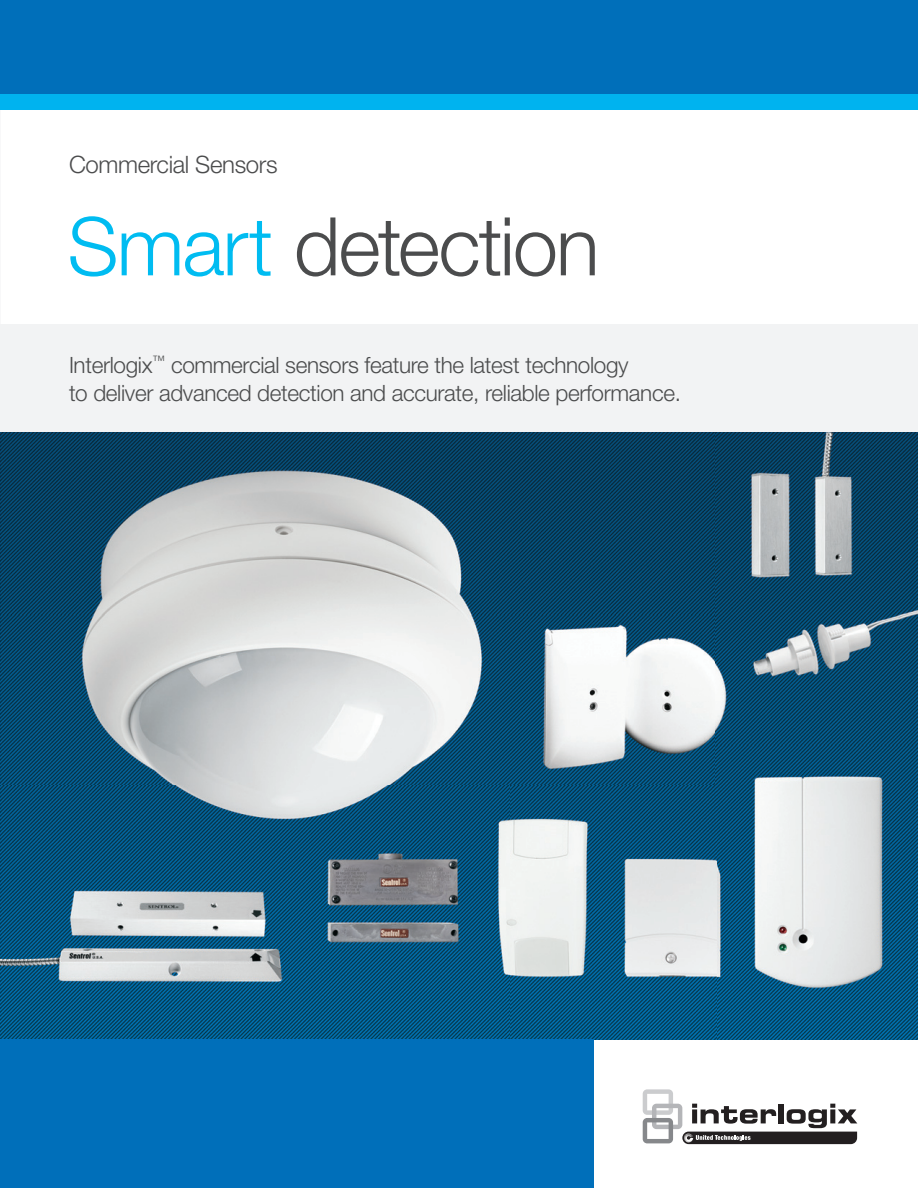
<style>
.page{position:relative;width:918px;height:1188px;background:#fff}
.page>*{position:absolute;margin:0;border:0;box-sizing:border-box;transform-origin:0 0}
.t1{font:300 81px "Helvetica Neue LT Std";letter-spacing:-.025em;color:#4b4c4d}
.t2{font:300 24px "Helvetica Neue LT Std";letter-spacing:-.015em;color:#4b4c4d}
.t3{font:300 22.5px/28.5px "Helvetica Neue LT Std";letter-spacing:-.015em;color:#4b4c4d}
.s1{color:#00bcf1}
</style>
<div class="page">
<div style="left:0;top:324px;width:918px;height:108px;background:#f2f3f4"></div>
<div style="left:0;top:0;width:918px;height:110px;background:#006fba"></div>
<img style="left:0;top:432px;width:918px;height:608px">
<div style="left:0;top:1040px;width:594px;height:148px;background:#006fba"></div>
<div style="left:0;top:94px;width:918px;height:16px;background:#00b3ef"></div>
<svg style="left:643px;top:1089px;width:214px;height:55px"></svg>
<p class="t2" style="left:69px;top:156px;width:210px">Commercial Sensors</p>
<h1 class="t1" style="left:68px;top:217px;width:534px"><span class="s1">Smart</span> detection</h1>
<p class="t3" style="left:69px;top:353px;width:614px">Interlogix<sup>™</sup> commercial sensors feature the latest technology<br>to deliver advanced detection and accurate, reliable performance.</p>
</div>
